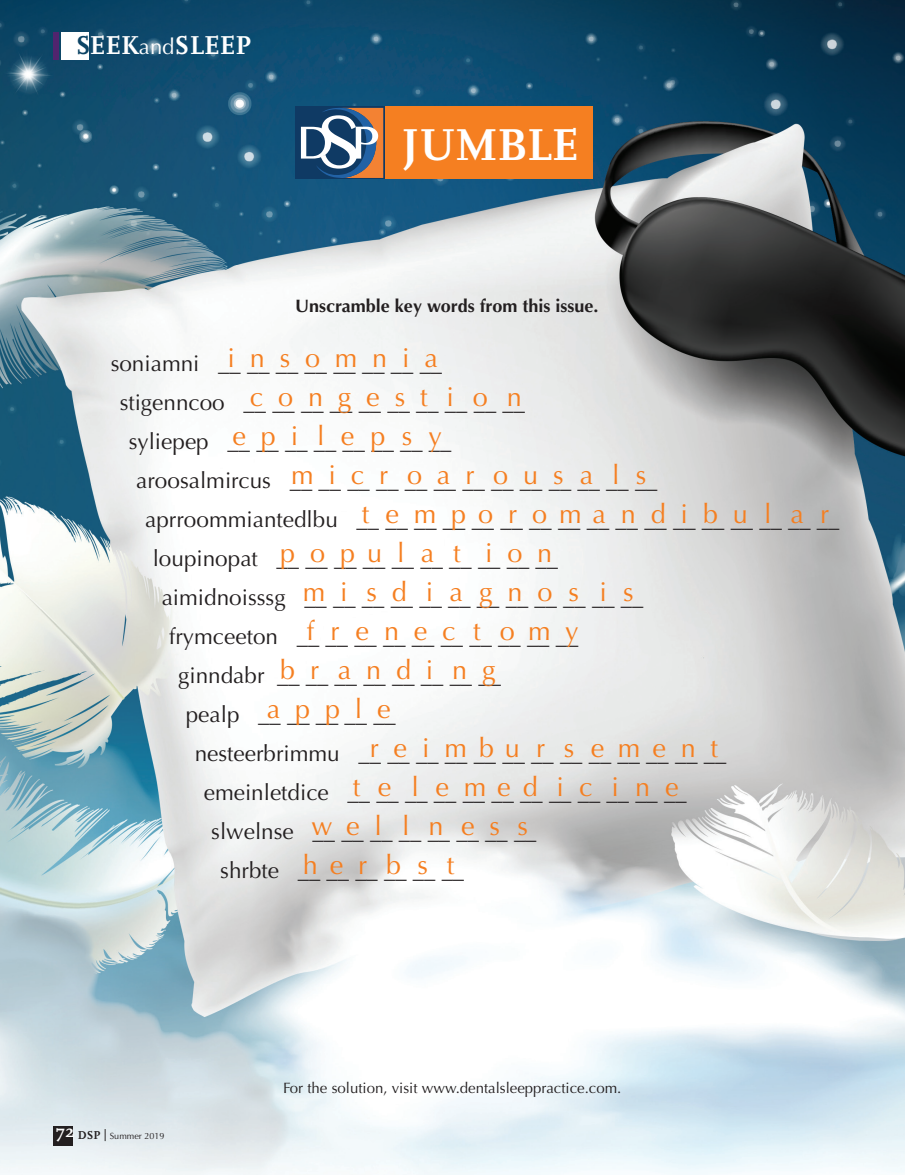
<style>
.page{position:relative;width:905px;height:1175px;background:#fff}
.page>*{position:absolute;margin:0;border:0;box-sizing:border-box;transform-origin:0 0}
.t1{font:700 46.65px "Scala Pro";color:#fff}
.t2{font:27px "Optima";letter-spacing:.55em;color:#f57f21}
.t3{font:27px "Optima";letter-spacing:.6em;color:#f57f21}
.t4{font:27px "Optima";letter-spacing:.575em;color:#f57f21}
.t5{font:700 27px "Scala Pro";color:#fff}
.t6{font:27px "Optima";letter-spacing:.65em;color:#f57f21}
.t7{font:22.5px "Optima";color:#231f20}
.t8{font:700 18px "Optima";color:#231f20}
.t9{font:15px "Optima";color:#231f20}
.t10{font:9px "Optima";color:#231f20}
.s1{color:#0b4364}
.s2{font-family:"Optima";font-weight:400;font-size:22.05px}
.s3{font-family:"Scala Pro";font-weight:700;font-size:18px;color:#fff}
.s4{font-family:"Scala Pro";font-weight:700;font-size:12px}
</style>
<div class="page">
<img style="left:0;top:0;width:904px;height:1174px">
<div style="left:385px;top:107px;width:207px;height:72px;background:#f57f21"></div>
<div style="left:294px;top:107px;width:90px;height:72px;background:#0f3a64"></div>
<svg style="left:301px;top:108px;width:82px;height:70px"></svg>
<div style="left:54px;top:1126px;width:19px;height:19px;background:#231f20"></div>
<div style="left:62px;top:32px;width:27px;height:27px;background:#fff"></div>
<div style="left:53px;top:32px;width:6px;height:27px;background:#51246e"></div>
<p class="t5" style="left:76px;top:35px;width:177px"><span class="s1">S</span>EEK<span class="s2">and</span>SLEEP</p>
<h1 class="t1" style="left:402px;top:128px;width:178px">JUMBLE</h1>
<p class="t8" style="left:295px;top:299px;width:305px">Unscramble key words from this issue.</p>
<p class="t2" style="left:227px;top:346px;width:212px">insomnia</p>
<p class="t2" style="left:250px;top:385px;width:273px">congest i o n</p>
<p class="t3" style="left:232px;top:424px;width:211px">epilepsy</p>
<p class="t2" style="left:291px;top:463px;width:357px">micr oar ousa ls</p>
<p class="t2" style="left:361px;top:502px;width:469px">temporomandibul ar</p>
<p class="t2" style="left:280px;top:541px;width:273px">popula t ion</p>
<p class="t3" style="left:303px;top:580px;width:332px">misdiagnos is</p>
<p class="t2" style="left:307px;top:619px;width:273px">frenect omy</p>
<p class="t2" style="left:280px;top:658px;width:217px">brandi ng</p>
<p class="t2" style="left:267px;top:697px;width:125px">apple</p>
<p class="t2" style="left:370px;top:736px;width:350px">reimbur sement</p>
<p class="t4" style="left:353px;top:775px;width:327px">te lemedicine</p>
<p class="t6" style="left:311px;top:814px;width:218px">wellness</p>
<p class="t2" style="left:303px;top:853px;width:153px">herbst</p>
<p class="t7" style="left:111px;top:354px;width:333px">soniamni __ __ __ __ __ __ __ __</p>
<p class="t7" style="left:120px;top:393px;width:407px">stigenncoo __ __ __ __ __ __ __ __ __ __</p>
<p class="t7" style="left:129px;top:432px;width:324px">syliepep __ __ __ __ __ __ __ __</p>
<p class="t7" style="left:136px;top:471px;width:523px">aroosalmircus __ __ __ __ __ __ __ __ __ __ __ __ __</p>
<p class="t7" style="left:145px;top:510px;width:695px">aprroommiantedlbu __ __ __ __ __ __ __ __ __ __ __ __ __ __ __ __ __</p>
<p class="t7" style="left:153px;top:549px;width:407px">loupinopat __ __ __ __ __ __ __ __ __ __</p>
<p class="t7" style="left:162px;top:588px;width:483px">aimidnoisssg __ __ __ __ __ __ __ __ __ __ __ __</p>
<p class="t7" style="left:169px;top:627px;width:410px">frymceeton __ __ __ __ __ __ __ __ __ __</p>
<p class="t7" style="left:178px;top:666px;width:324px">ginndabr __ __ __ __ __ __ __ __</p>
<p class="t7" style="left:186px;top:705px;width:212px">pealp __ __ __ __ __</p>
<p class="t7" style="left:195px;top:744px;width:533px">nesteerbrimmu __ __ __ __ __ __ __ __ __ __ __ __ __</p>
<p class="t7" style="left:204px;top:783px;width:484px">emeinletdice __ __ __ __ __ __ __ __ __ __ __ __</p>
<p class="t7" style="left:211px;top:822px;width:327px">slwelnse __ __ __ __ __ __ __ __</p>
<p class="t7" style="left:220px;top:861px;width:245px">shrbte __ __ __ __ __ __</p>
<p class="t10" style="left:56px;top:1130px;width:110px"><span class="s3">72</span> <span class="s4">DSP |</span> Summer 2019</p>
<p class="t9" style="left:283px;top:1081px;width:340px">For the solution, visit www.dentalsleeppractice.com.</p>
</div>
